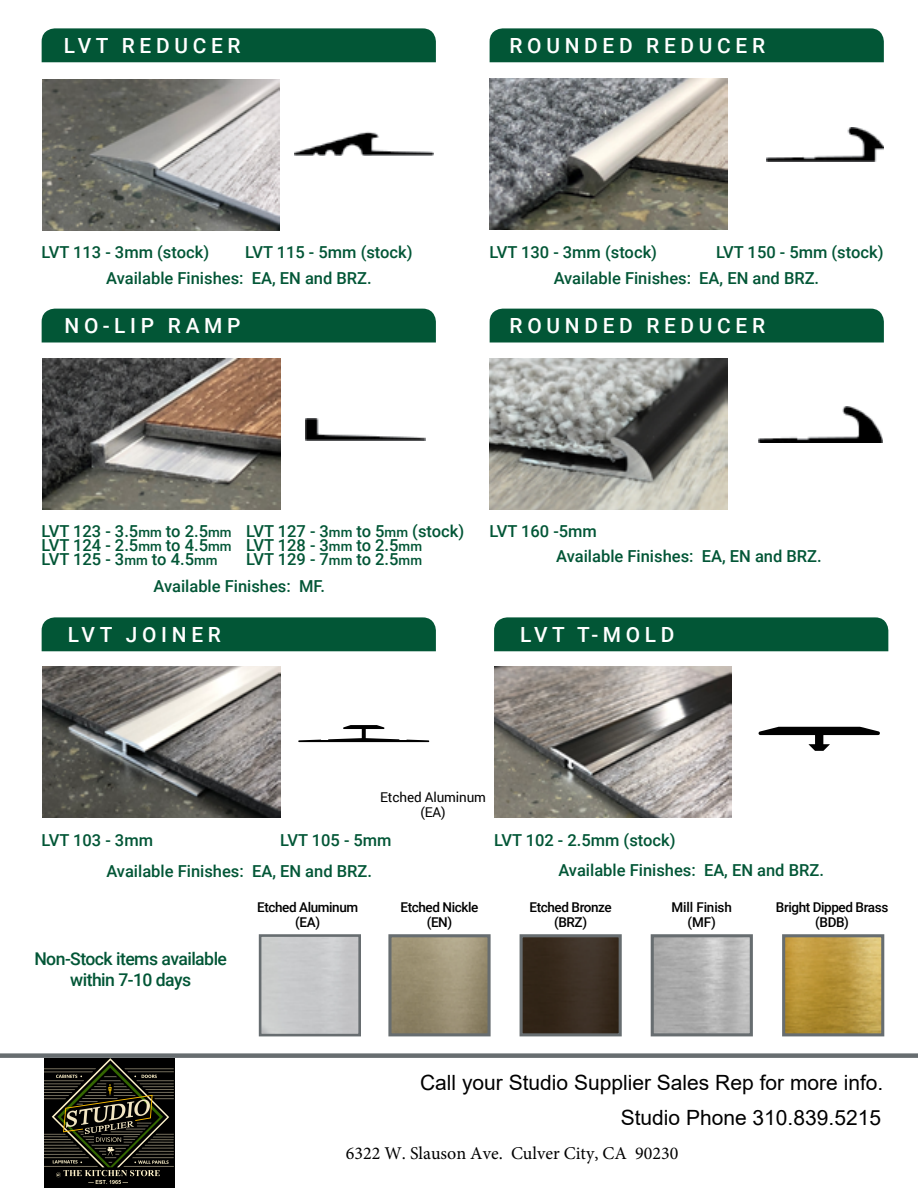
<style>
.page{position:relative;width:918px;height:1188px;background:#fff}
.page>*{position:absolute;margin:0;border:0;box-sizing:border-box;transform-origin:0 0}
.t1{font:21px "Arial";color:#000}
.t2{font:500 20.85px "Roboto";letter-spacing:.225em;color:#fff}
.t3{font:18px "Minion Pro";color:#000}
.t4{font:500 17.55px/21px "Roboto";letter-spacing:-.03em;color:#025636;text-align:center}
.t5{font:500 16.5px/14.2px "Roboto";color:#025636}
.t6{font:500 13.5px/15px "Roboto";letter-spacing:-.03em;color:#000;text-align:center}
.t7{font:13.5px/15px "Roboto";letter-spacing:-.01em;color:#000;text-align:center}
.t8{font:500 13.5px/15px "Roboto";letter-spacing:-.01em;color:#000;text-align:center}
.s1{font-size:13.5px}
</style>
<div class="page">
<img style="left:392px;top:938px;width:95px;height:94px">
<div style="left:388px;top:934px;width:103px;height:102px;border:3px solid #676d70"></div>
<img style="left:524px;top:938px;width:94px;height:94px">
<div style="left:520px;top:934px;width:102px;height:102px;border:3px solid #676d70"></div>
<img style="left:786px;top:938px;width:94px;height:94px">
<div style="left:782px;top:934px;width:102px;height:102px;border:3px solid #676d70"></div>
<div style="left:651px;top:934px;width:102px;height:102px;border:3px solid #676d70"></div>
<div style="left:42px;top:28px;width:394px;height:34px;background:#025636"></div>
<img style="left:294px;top:131px;width:140px;height:24px">
<img style="left:42px;top:79px;width:238px;height:151px">
<div style="left:42px;top:309px;width:394px;height:34px;background:#025636"></div>
<img style="left:305px;top:418px;width:121px;height:23px">
<img style="left:43px;top:358px;width:237px;height:151px">
<div style="left:490px;top:28px;width:394px;height:34px;background:#025636"></div>
<img style="left:767px;top:127px;width:117px;height:35px">
<img style="left:490px;top:79px;width:237px;height:151px">
<div style="left:490px;top:309px;width:394px;height:34px;background:#025636"></div>
<img style="left:758px;top:407px;width:125px;height:35px">
<img style="left:490px;top:358px;width:237px;height:151px">
<div style="left:42px;top:617px;width:394px;height:34px;background:#025636"></div>
<img style="left:43px;top:667px;width:237px;height:151px">
<div style="left:494px;top:617px;width:394px;height:34px;background:#025636"></div>
<svg style="left:298px;top:725px;width:131px;height:17px"></svg>
<img style="left:494px;top:667px;width:238px;height:151px">
<svg style="left:758px;top:727px;width:122px;height:24px"></svg>
<div style="left:0;top:1053px;width:918px;height:5px;background:#676d70"></div>
<div style="left:259px;top:934px;width:102px;height:102px;border:3px solid #676d70"></div>
<img style="left:45px;top:1058px;width:129px;height:130px">
<p class="t2" style="left:64px;top:31px;width:178px">LVT REDUCER</p>
<p class="t2" style="left:510px;top:31px;width:257px">ROUNDED REDUCER</p>
<p class="t5" style="left:106px;top:238px;width:308px;line-height:26.2px;text-indent:139px">LVT 115 - 5mm (stock)<br>Available Finishes: EA, EN and BRZ.</p>
<p class="t5" style="left:554px;top:238px;width:331px;line-height:26.2px;text-indent:162px">LVT 150 - 5mm (stock)<br>Available Finishes: EA, EN and BRZ.</p>
<p class="t5" style="left:42px;top:244px;width:169px">LVT 113 - 3mm (stock)</p>
<p class="t5" style="left:490px;top:244px;width:169px">LVT 130 - 3mm (stock)</p>
<p class="t2" style="left:65px;top:311px;width:178px">NO-LIP RAMP</p>
<p class="t2" style="left:510px;top:311px;width:257px">ROUNDED REDUCER</p>
<p class="t5" style="left:246px;top:523px;width:220px">LVT 127 - 3<span class="s1">mm</span> to 5<span class="s1">mm</span> (stock)<br>LVT 128 - 3<span class="s1">mm</span> to 2.5<span class="s1">mm<br></span>LVT 129 - 7<span class="s1">mm</span> to 2.5<span class="s1">mm</span></p>
<p class="t5" style="left:153px;top:578px;width:173px">Available Finishes: MF.</p>
<p class="t5" style="left:42px;top:523px;width:191px;text-align:justify">LVT 123 - 3.5<span class="s1">mm</span> to 2.5<span class="s1">mm </span>LVT 124 - 2.5<span class="s1">mm</span> to 4.5<span class="s1">mm </span>LVT 125 - 3<span class="s1">mm</span> to 4.5<span class="s1">mm</span></p>
<p class="t2" style="left:68px;top:620px;width:155px">LVT JOINER</p>
<p class="t5" style="left:490px;top:523px;width:109px">LVT 160 -5mm</p>
<p class="t5" style="left:556px;top:549px;width:267px">Available Finishes: EA, EN and BRZ.</p>
<p class="t2" style="left:520px;top:620px;width:156px">LVT T-MOLD</p>
<p class="t7" style="left:380px;top:789px;width:107px">Etched Aluminum (EA)</p>
<p class="t5" style="left:42px;top:832px;width:113px">LVT 103 - 3mm</p>
<p class="t5" style="left:494px;top:832px;width:183px">LVT 102 - 2.5mm (stock)</p>
<p class="t5" style="left:106px;top:824px;width:287px;line-height:31.2px;text-indent:174px">LVT 105 - 5mm<br>Available Finishes: EA, EN and BRZ.</p>
<p class="t5" style="left:558px;top:862px;width:267px">Available Finishes: EA, EN and BRZ.</p>
<p class="t4" style="left:34px;top:947px;width:194px">Non-Stock items available within 7-10 days</p>
<p class="t6" style="left:257px;top:899px;width:103px">Etched Aluminum (EA)</p>
<p class="t6" style="left:401px;top:899px;width:79px">Etched Nickle (EN)</p>
<p class="t6" style="left:530px;top:899px;width:84px">Etched Bronze (BRZ)</p>
<p class="t6" style="left:776px;top:899px;width:114px">Bright Dipped Brass (BDB)</p>
<p class="t8" style="left:672px;top:899px;width:62px">Mill Finish (MF)</p>
<p class="t1" style="left:420px;top:1068px;width:465px">Call your Studio Supplier Sales Rep for more info.</p>
<p class="t1" style="left:621px;top:1103px;width:262px">Studio Phone 310.839.5215</p>
<p class="t3" style="left:346px;top:1142px;width:334px">6322 W. Slauson Ave. Culver City, CA 90230</p>
</div>
